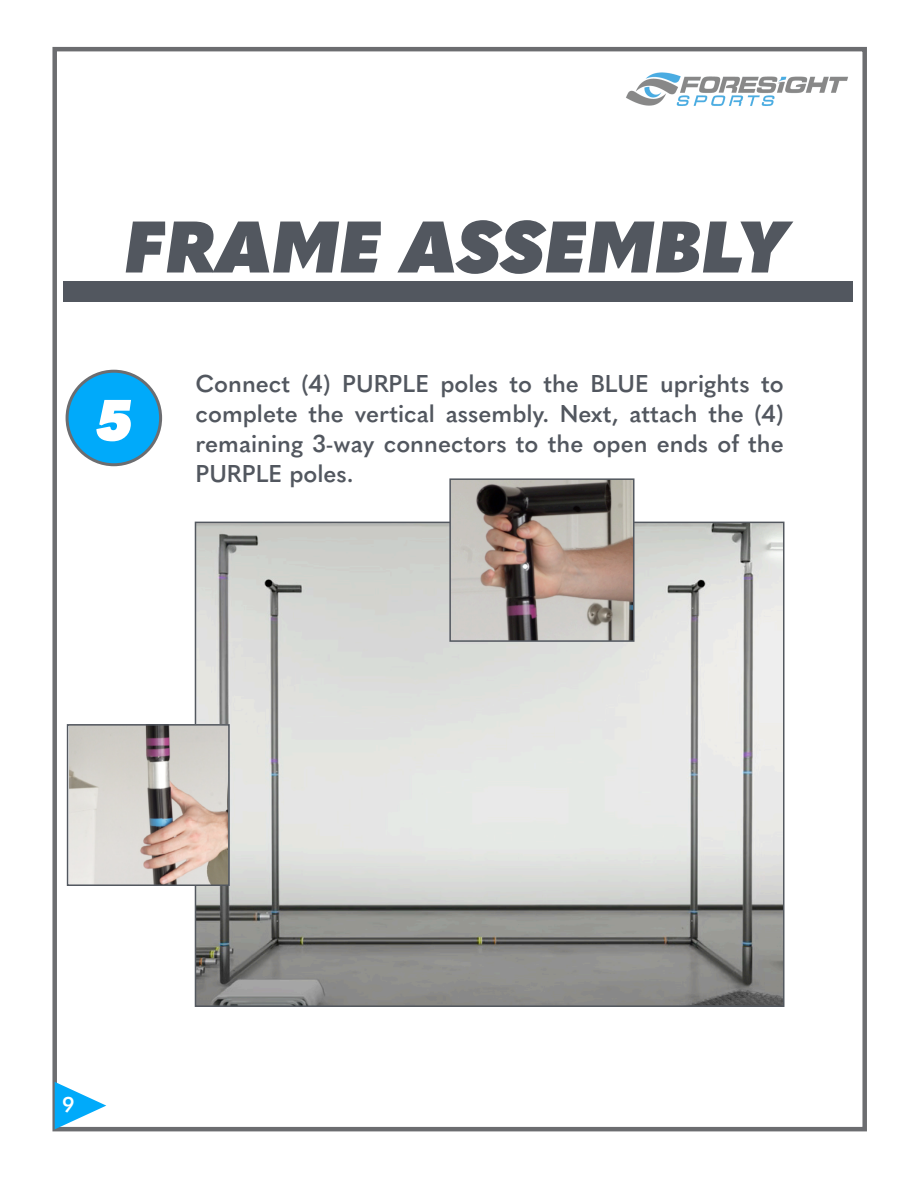
<style>
.page{position:relative;width:918px;height:1188px;background:#fff}
.page>*{position:absolute;margin:0;border:0;box-sizing:border-box;transform-origin:0 0}
.t1{font:italic 800 72px "Quasimoda";color:#52575f}
.t2{font:italic 800 57px "Quasimoda";color:#fff}
.t3{font:600 24px/30px "Quasimoda";color:#52575f;text-align:justify}
.t4{font:600 21px "Quasimoda";color:#fff}
</style>
<div class="page">
<div style="left:52px;top:47px;width:815px;height:1084px;border:4px solid #6c6d70"></div>
<div style="left:63px;top:281px;width:790px;height:21px;background:#52575f"></div>
<svg style="left:55px;top:1082px;width:51px;height:47px"></svg>
<div style="left:67px;top:371px;width:94px;height:94px;background:#00aafa;border-radius:50%"></div>
<div style="left:66px;top:370px;width:96px;height:96px;border:3px solid #6c6d70;border-radius:50%"></div>
<img style="left:626px;top:72px;width:222px;height:34px">
<img style="left:198px;top:525px;width:583px;height:479px">
<img style="left:70px;top:727px;width:157px;height:156px">
<div style="left:67px;top:724px;width:163px;height:162px;border:2px solid #52575f"></div>
<img style="left:452px;top:481px;width:179px;height:158px">
<div style="left:449px;top:478px;width:185px;height:164px;border:2px solid #52575f"></div>
<p class="t1" style="left:126px;top:190px;width:666px">FRAME ASSEMBLY</p>
<p class="t2" style="left:98px;top:375px;width:37px">5</p>
<p class="t3" style="left:195px;top:367px;width:590px">Connect (4) PURPLE poles to the BLUE uprights to complete the vertical assembly. Next, attach the (4) remaining 3-way connectors to the open ends of the PURPLE poles.</p>
<p class="t4" style="left:62px;top:1089px;width:14px">9</p>
</div>
